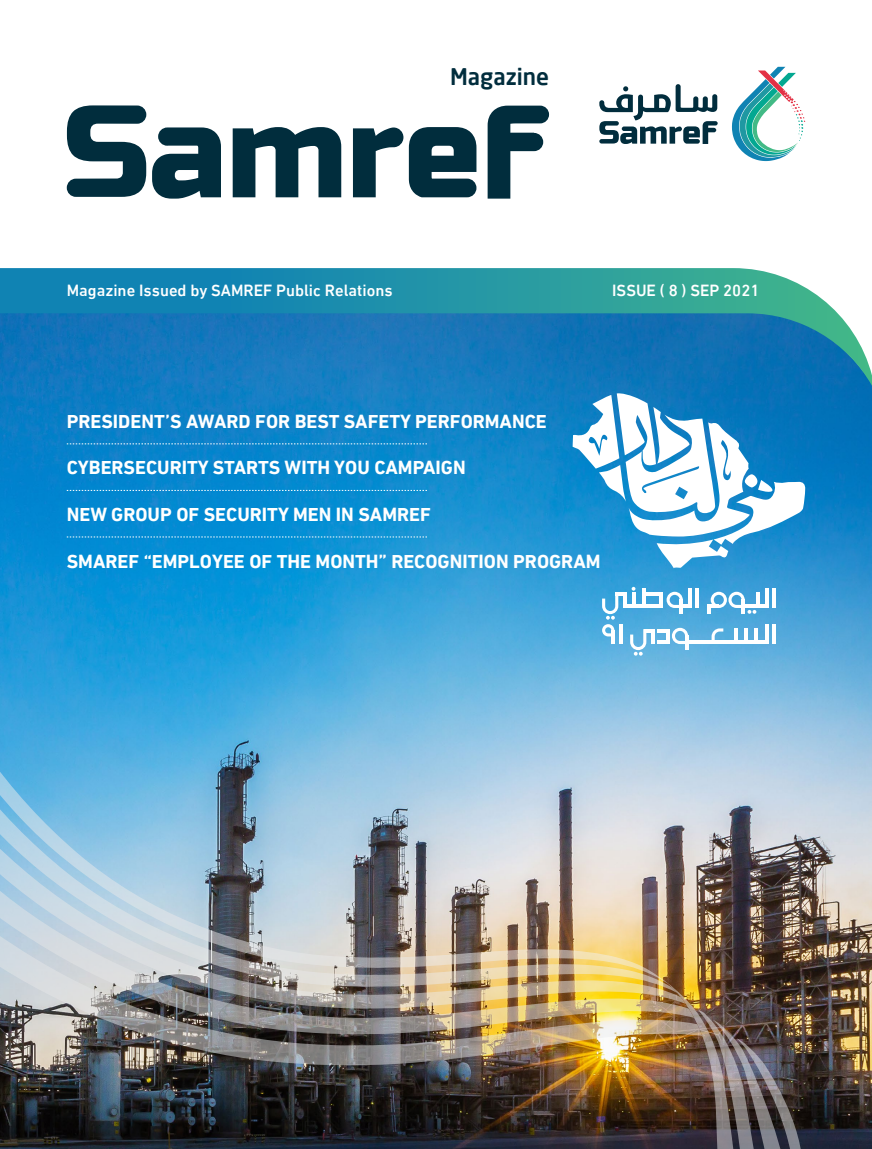
<style>
.page{position:relative;width:872px;height:1149px;background:#fff}
.page>*{position:absolute;margin:0;border:0;box-sizing:border-box;transform-origin:0 0}
.t1{font:500 22.5px "Neo Sans Arabic";color:#012d3d}
.t2{font:700 19.35px "DIN Next LTW23";color:#fff}
.t3{font:500 16.5px "DIN Next LTW23";color:#fff}
</style>
<div class="page">
<svg style="left:732px;top:67px;width:73px;height:94px"></svg>
<svg style="left:599px;top:84px;width:118px;height:60px"></svg>
<svg style="left:67px;top:105px;width:79px;height:92px"></svg>
<svg style="left:487px;top:106px;width:62px;height:92px"></svg>
<svg style="left:152px;top:127px;width:69px;height:71px"></svg>
<svg style="left:233px;top:127px;width:108px;height:70px"></svg>
<svg style="left:353px;top:127px;width:50px;height:70px"></svg>
<svg style="left:409px;top:127px;width:67px;height:70px;background:#294e5b"></svg>
<img style="left:0;top:385px;width:872px;height:763px">
<svg style="left:0;top:268px;width:803px;height:117px;background:#1a82b5"></svg>
<svg style="left:67px;top:443px;width:360px;height:1px"></svg>
<svg style="left:67px;top:490px;width:360px;height:1px"></svg>
<svg style="left:67px;top:536px;width:360px;height:1px"></svg>
<svg style="left:572px;top:286px;width:300px;height:282px"></svg>
<hr style="left:772px;top:588px;width:3px;height:19px;background:#fff">
<hr style="left:765px;top:588px;width:3px;height:19px;background:#fff">
<hr style="left:744px;top:604px;width:24px;height:3px;background:#fff">
<hr style="left:756px;top:592px;width:3px;height:15px;background:#fff">
<svg style="left:736px;top:591px;width:20px;height:23px"></svg>
<hr style="left:772px;top:624px;width:3px;height:19px;background:#fff">
<hr style="left:765px;top:624px;width:3px;height:19px;background:#fff">
<hr style="left:754px;top:628px;width:3px;height:15px;background:#fff">
<hr style="left:744px;top:628px;width:3px;height:15px;background:#fff">
<hr style="left:734px;top:628px;width:3px;height:15px;background:#fff">
<hr style="left:687px;top:640px;width:81px;height:3px;background:#fff">
<img style="left:736px;top:1008px;width:69px;height:140px">
<img style="left:0;top:570px;width:736px;height:578px">
<p class="t1" style="left:450px;top:60px;width:100px">Magazine</p>
<p class="t3" style="left:67px;top:281px;width:327px">Magazine Issued by SAMREF Public Relations</p>
<p class="t3" style="left:612px;top:281px;width:149px">ISSUE ( 8 ) SEP 2021</p>
<p class="t2" style="left:67px;top:409px;width:481px">PRESIDENT S’ AWARD FOR BEST SAFETY PERFORMANCE</p>
<p class="t2" style="left:67px;top:456px;width:400px">CYBERSECURITY STARTS WITH YOU CAMPAIGN</p>
<p class="t2" style="left:67px;top:503px;width:365px">NEW GROUP OF SECURITY MEN IN SAMREF</p>
<p class="t2" style="left:67px;top:549px;width:535px">SMAREF “EMPLOYEE OF THE MONTH” RECOGNITION PROGRAM</p>
</div>
